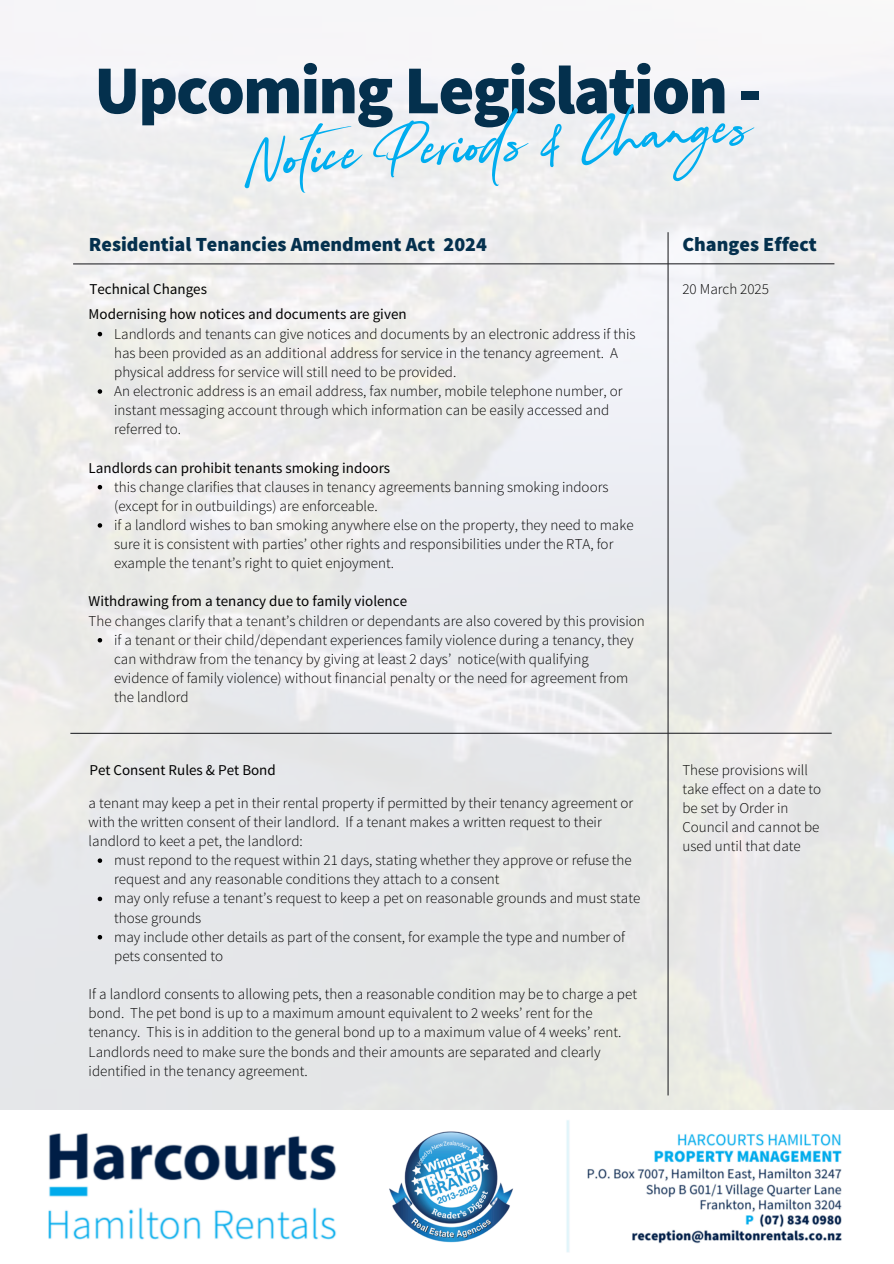
<style>
.page{position:relative;width:894px;height:1264px;background:#fff}
.page>*{position:absolute;margin:0;border:0;box-sizing:border-box;transform-origin:0 0}
.t1{font:900 68.55px "Source Sans Pro";letter-spacing:-.03em;color:#04304d}
.t2{font:60.3px "Harcourts Script";color:#00adef}
.t3{font:900 20.1px "Source Sans Pro";color:#04304d}
.t4{font:300 15px/19.2px "Source Sans Pro";color:#000}
.t5{font:15px "Source Sans Pro";color:#000}
</style>
<div class="page">
<img style="left:0;top:0;width:893px;height:1110px">
<img style="left:48px;top:1120px;width:794px;height:132px">
<hr style="left:73px;top:263px;width:761px;height:1px;background:#2b2c30">
<hr style="left:70px;top:732px;width:761px;height:2px;background:#2b2c30">
<hr style="left:667px;top:232px;width:1px;height:863px;background:#2b2c30">
<svg style="left:98px;top:858px;width:4px;height:4px"></svg>
<svg style="left:98px;top:896px;width:4px;height:5px"></svg>
<svg style="left:98px;top:934px;width:4px;height:5px"></svg>
<svg style="left:98px;top:332px;width:4px;height:4px"></svg>
<svg style="left:98px;top:389px;width:4px;height:5px"></svg>
<svg style="left:98px;top:485px;width:4px;height:4px"></svg>
<svg style="left:98px;top:523px;width:4px;height:4px"></svg>
<svg style="left:98px;top:638px;width:4px;height:4px"></svg>
<h1 class="t1" style="left:94px;top:46px;width:669px">Upcoming Legislation -</h1>
<h2 class="t2" style="left:240px;top:124px;width:511px;rotate:-4deg">Notice Periods &amp; Changes</h2>
<p class="t3" style="left:89px;top:231px;width:399px">Residential Tenancies Amendment Act 2024</p>
<p class="t5" style="left:89px;top:279px;width:119px">Technical Changes</p>
<p class="t5" style="left:89px;top:305px;width:319px">Modernising how notices and documents are given</p>
<p class="t4" style="left:114px;top:324px;width:523px">Landlords and tenants can give notices and documents by an electronic address if this has been provided as an additional address for service in the tenancy agreement. A physical address for service will still need to be provided.</p>
<p class="t4" style="left:114px;top:381px;width:510px">An electronic address is an email address, fax number, mobile telephone number, or instant messaging account through which information can be easily accessed and referred to.</p>
<p class="t5" style="left:89px;top:458px;width:303px">Landlords can prohibit tenants smoking indoors</p>
<p class="t4" style="left:114px;top:477px;width:495px">this change clarifies that clauses in tenancy agreements banning smoking indoors (except for in outbuildings) are enforceable.</p>
<p class="t4" style="left:114px;top:515px;width:521px">if a landlord wishes to ban smoking anywhere else on the property, they need to make sure it is consistent with parties’ other rights and responsibilities under the RTA, for example the tenant’s right to quiet enjoyment.</p>
<p class="t5" style="left:89px;top:591px;width:320px">Withdrawing from a tenancy due to family violence</p>
<p class="t4" style="left:89px;top:610px;width:557px">The changes clarify that a tenant’s children or dependants are also covered by this provision</p>
<p class="t4" style="left:114px;top:630px;width:521px">if a tenant or their child/dependant experiences family violence during a tenancy, they can withdraw from the tenancy by giving at least 2 days’ notice(with qualifying evidence of family violence) without financial penalty or the need for agreement from the landlord</p>
<h3 class="t5" style="left:89px;top:760px;width:188px">Pet Consent Rules &amp; Pet Bond</h3>
<p class="t4" style="left:89px;top:792px;width:546px">a tenant may keep a pet in their rental property if permitted by their tenancy agreement or with the written consent of their landlord. If a tenant makes a written request to their landlord to keet a pet, the landlord:</p>
<p class="t4" style="left:114px;top:850px;width:519px">must repond to the request within 21 days, stating whether they approve or refuse the request and any reasonable conditions they attach to a consent</p>
<p class="t4" style="left:114px;top:888px;width:527px">may only refuse a tenant’s request to keep a pet on reasonable grounds and must state those grounds</p>
<p class="t4" style="left:114px;top:926px;width:512px">may include other details as part of the consent, for example the type and number of pets consented to</p>
<p class="t4" style="left:89px;top:984px;width:549px">If a landlord consents to allowing pets, then a reasonable condition may be to charge a pet bond. The pet bond is up to a maximum amount equivalent to 2 weeks’ rent for the tenancy. This is in addition to the general bond up to a maximum value of 4 weeks’ rent.<br>Landlords need to make sure the bonds and their amounts are separated and clearly identified in the tenancy agreement.</p>
<h3 class="t3" style="left:682px;top:231px;width:136px">Changes Effect</h3>
<p class="t4" style="left:682px;top:279px;width:88px">20 March 2025</p>
<p class="t4" style="left:682px;top:759px;width:140px">These provisions will take effect on a date to be set by Order in<br>Council and cannot be used until that date</p>
</div>
